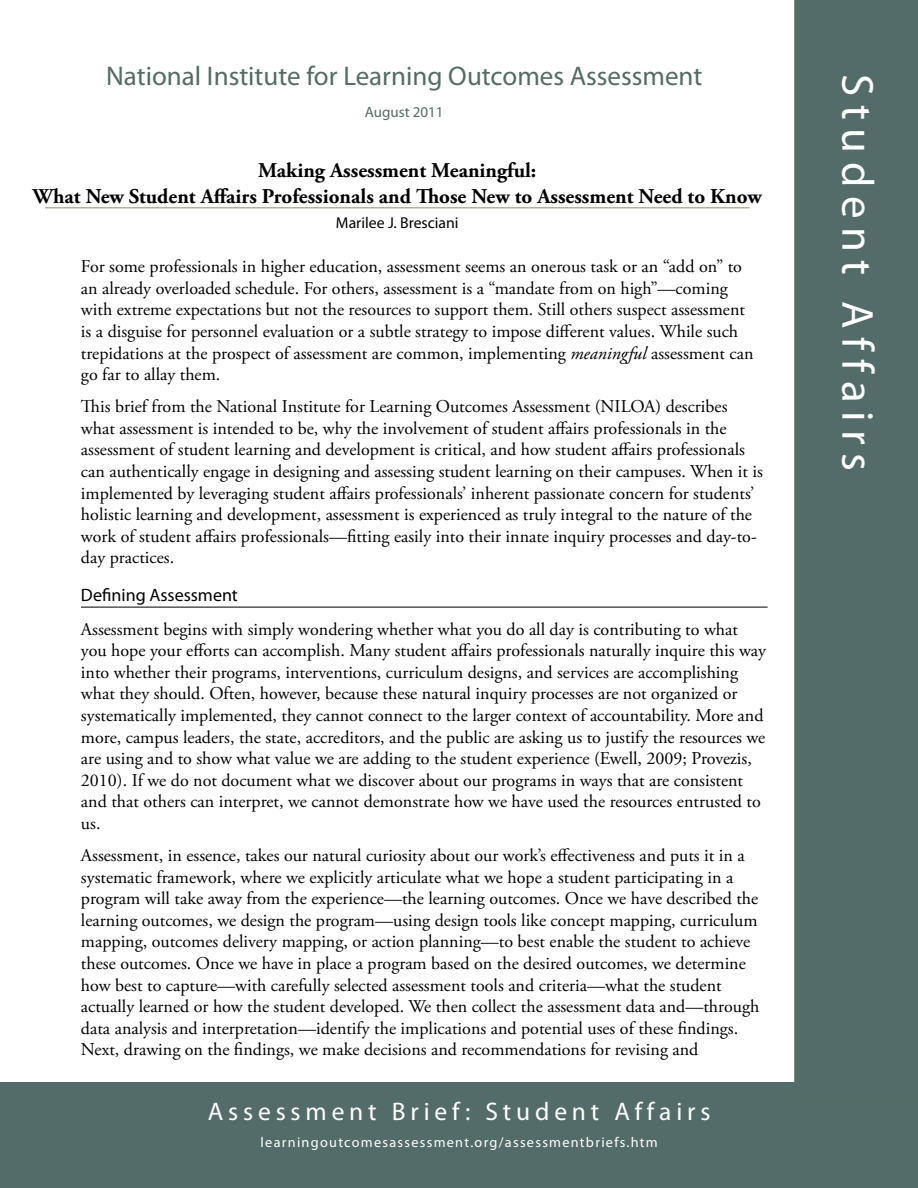
<style>
.page{position:relative;width:918px;height:1188px;background:#fff}
.page>*{position:absolute;margin:0;border:0;box-sizing:border-box;transform-origin:0 0}
.t1{font:45px "Myriad Pro";letter-spacing:.19em;color:#fff}
.t2{font:27px "Myriad Pro";color:#546c62}
.t3{font:25.5px "Myriad Pro";letter-spacing:.19em;color:#fff}
.t4{font:700 21px/25.5px "Adobe Garamond Pro";color:#000;text-align:center}
.t5{font:18px/21.6px "Adobe Garamond Pro";color:#000}
.t6{font:18px "Myriad Pro";color:#000}
.t7{font:15.75px "Myriad Pro";color:#000}
.t8{font:15px "Myriad Pro";color:#546c62}
.t9{font:14.25px "Myriad Pro";letter-spacing:.09em;color:#fff}
.s1{font-style:italic}
</style>
<div class="page">
<div style="left:0;top:1083px;width:918px;height:105px;background:#546c69"></div>
<hr style="left:45px;top:207px;width:705px;height:1px;background:#b9b098">
<div style="left:794px;top:0;width:124px;height:1083px;background:#546c69"></div>
<hr style="left:81px;top:607px;width:687px;height:1px;background:#000">
<h2 class="t2" style="left:106px;top:59px;width:598px">National Institute for Learning Outcomes Assessment</h2>
<p class="t8" style="left:365px;top:102px;width:80px">August 2011</p>
<p class="t4" style="left:33px;top:158px;width:730px">Making Assessment Meaningful:<br>What New Student Affairs Professionals and Those New to Assessment Need to Know</p>
<p class="t7" style="left:336px;top:213px;width:124px">Marilee J. Bresciani</p>
<p class="t5" style="left:81px;top:256px;width:674px">For some professionals in higher education, assessment seems an onerous task or an “add on” to an already overloaded schedule. For others, assessment is a “mandate from on high”—coming with extreme expectations but not the resources to support them. Still others suspect assessment is a disguise for personnel evaluation or a subtle strategy to impose different values. While such trepidations at the prospect of assessment are common, implementing <span class="s1">meaningful</span> assessment can go far to allay them.</p>
<p class="t5" style="left:81px;top:396px;width:683px">This brief from the National Institute for Learning Outcomes Assessment (NILOA) describes what assessment is intended to be, why the involvement of student affairs professionals in the assessment of student learning and development is critical, and how student affairs professionals can authentically engage in designing and assessing student learning on their campuses. When it is implemented by leveraging student affairs professionals’ inherent passionate concern for students’ holistic learning and development, assessment is experienced as truly integral to the nature of the work of student affairs professionals—fitting easily into their innate inquiry processes and day-to&shy;day practices.</p>
<p class="t6" style="left:81px;top:584px;width:158px">Defining Assessment</p>
<p class="t5" style="left:81px;top:619px;width:687px">Assessment begins with simply wondering whether what you do all day is contributing to what you hope your efforts can accomplish. Many student affairs professionals naturally inquire this way into whether their programs, interventions, curriculum designs, and services are accomplishing what they should. Often, however, because these natural inquiry processes are not organized or systematically implemented, they cannot connect to the larger context of accountability. More and more, campus leaders, the state, accreditors, and the public are asking us to justify the resources we are using and to show what value we are adding to the student experience (Ewell, 2009; Provezis, 2010). If we do not document what we discover about our programs in ways that are consistent and that others can interpret, we cannot demonstrate how we have used the resources entrusted to us.</p>
<p class="t5" style="left:81px;top:845px;width:680px">Assessment, in essence, takes our natural curiosity about our work’s effectiveness and puts it in a systematic framework, where we explicitly articulate what we hope a student participating in a program will take away from the experience—the learning outcomes. Once we have described the learning outcomes, we design the program—using design tools like concept mapping, curriculum mapping, outcomes delivery mapping, or action planning—to best enable the student to achieve these outcomes. Once we have in place a program based on the desired outcomes, we determine how best to capture—with carefully selected assessment tools and criteria—what the student actually learned or how the student developed. We then collect the assessment data and—through data analysis and interpretation—identify the implications and potential uses of these findings.<br>Next, drawing on the findings, we make decisions and recommendations for revising and</p>
<h3 class="t3" style="left:208px;top:1096px;width:504px">Assessment Brief: Student Affairs</h3>
<p class="t9" style="left:261px;top:1134px;width:399px">learningoutcomesassessment.org/assessmentbriefs.htm</p>
<h1 class="t1" style="left:885px;top:74px;width:398px;rotate:90deg">Student Affairs</h1>
</div>
